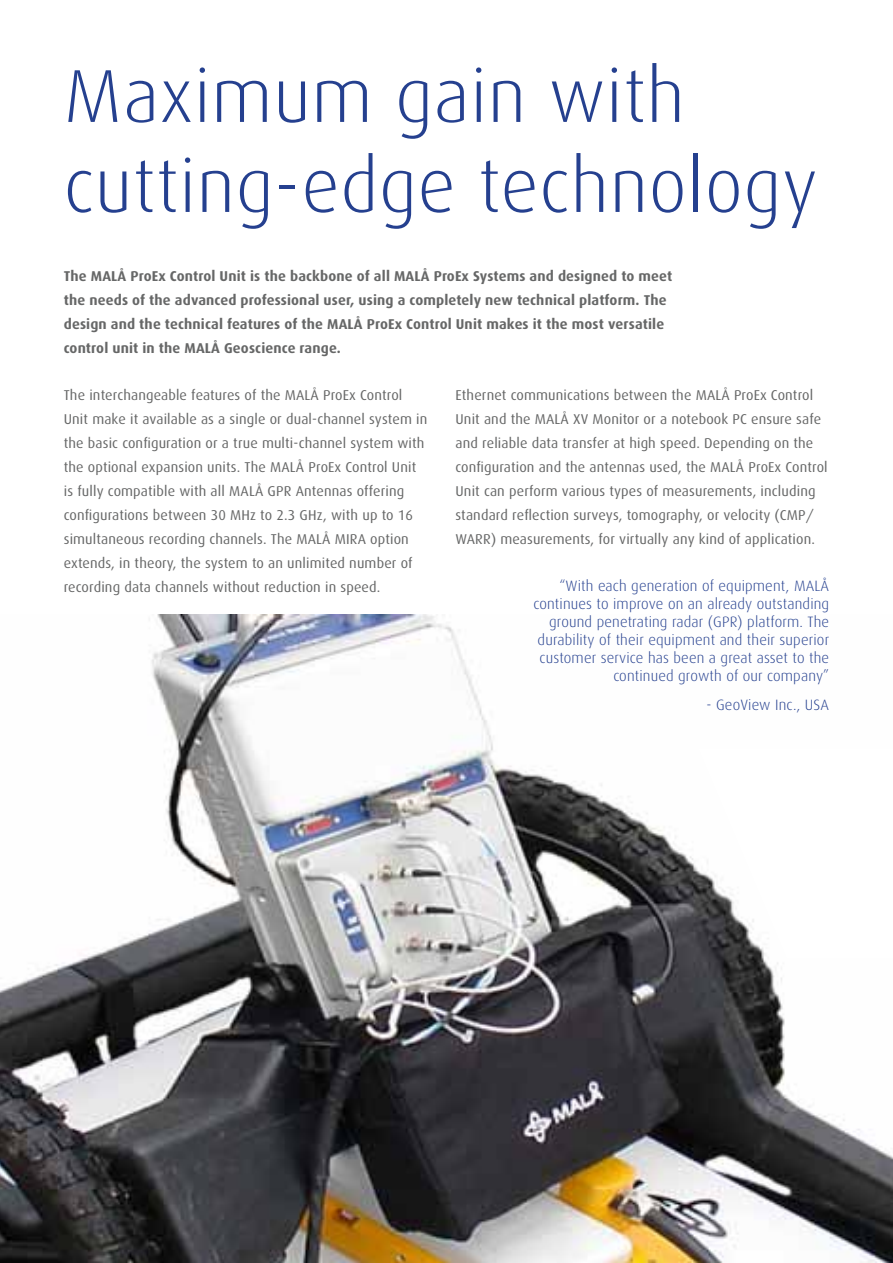
<style>
.page{position:relative;width:893px;height:1263px;background:#fff}
.page>*{position:absolute;margin:0;border:0;box-sizing:border-box;transform-origin:0 0}
.t1{font:300 75px/90px "Dax";letter-spacing:.01em;color:#25408f}
.t2{font:300 15px/18px "Dax";letter-spacing:.01em;color:#25408f;text-align:right}
.t3{font:14.25px/24px "Dax";letter-spacing:.01em;color:#666767}
.t4{font:700 14.25px/24px "Dax";letter-spacing:.01em;color:#666767}
</style>
<div class="page">
<img style="left:0;top:614px;width:892px;height:649px">
<svg style="left:698px;top:748px;width:194px;height:211px"></svg>
<h1 class="t1" style="left:64px;top:52px;width:755px">Maximum gain with cutting-edge technology</h1>
<p class="t4" style="left:64px;top:264px;width:610px">The MALÅ ProEx Control Unit is the backbone of all MALÅ ProEx Systems and designed to meet the needs of the advanced professional user, using a completely new technical platform. The design and the technical features of the MALÅ ProEx Control Unit makes it the most versatile control unit in the MALÅ Geoscience range.</p>
<p class="t3" style="left:64px;top:383px;width:365px">The interchangeable features of the MALÅ ProEx Control Unit make it available as a single or dual-channel system in the basic configuration or a true multi-channel system with the optional expansion units. The MALÅ ProEx Control Unit is fully compatible with all MALÅ GPR Antennas offering configurations between 30 MHz to 2.3 GHz, with up to 16 simultaneous recording channels. The MALÅ MIRA option extends, in theory, the system to an unlimited number of recording data channels without reduction in speed.</p>
<p class="t3" style="left:455px;top:383px;width:374px">Ethernet communications between the MALÅ ProEx Control Unit and the MALÅ XV Monitor or a notebook PC ensure safe and reliable data transfer at high speed. Depending on the configuration and the antennas used, the MALÅ ProEx Control Unit can perform various types of measurements, including standard reflection surveys, tomography, or velocity (CMP/ WARR) measurements, for virtually any kind of application.</p>
<p class="t2" style="left:533px;top:577px;width:297px">“With each generation of equipment, MALÅ continues to improve on an already outstanding ground penetrating radar (GPR) platform. The durability of their equipment and their superior customer service has been a great asset to the continued growth of our company”</p>
<p class="t2" style="left:707px;top:696px;width:124px">- GeoView Inc., USA</p>
</div>
